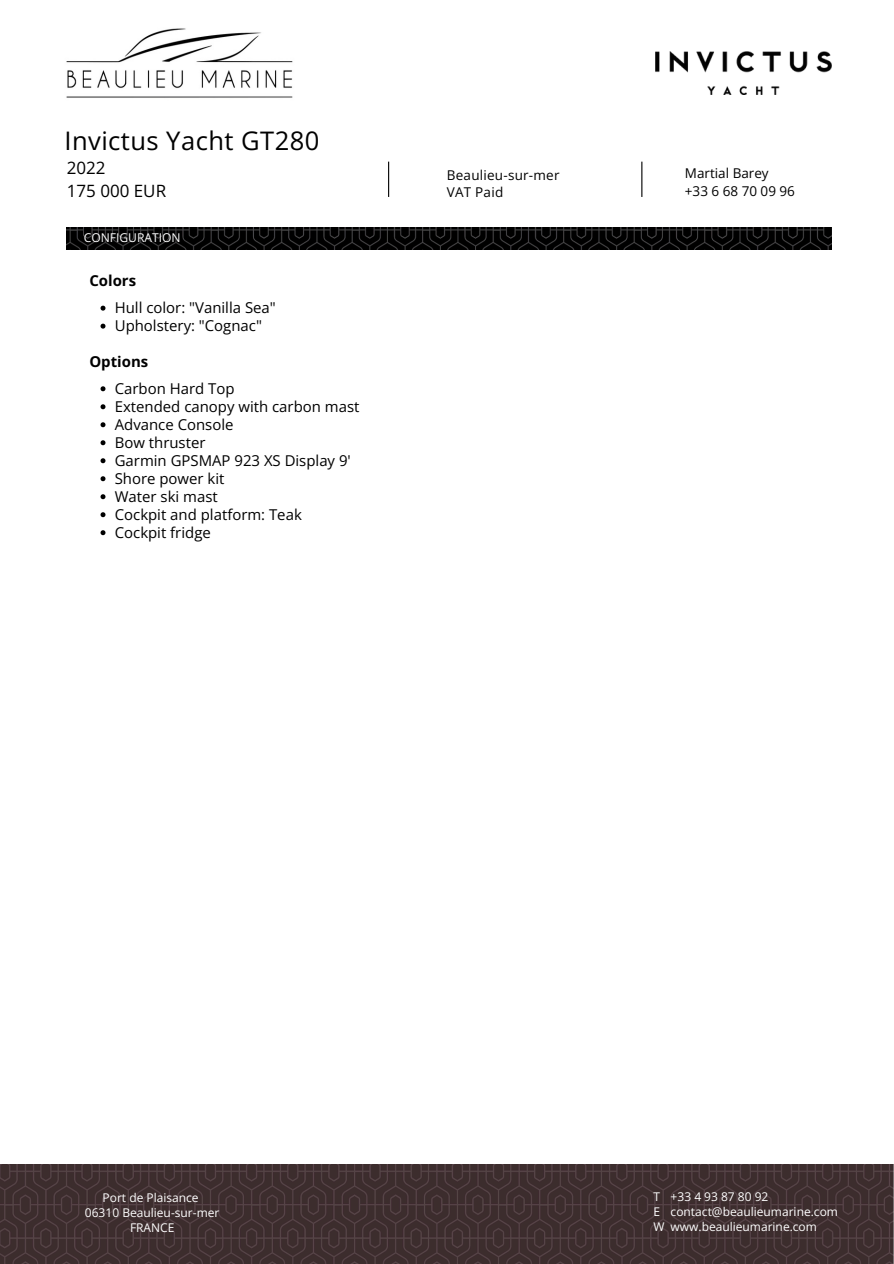
<style>
.page{position:relative;width:894px;height:1264px;background:#fff}
.page>*{position:absolute;margin:0;border:0;box-sizing:border-box;transform-origin:0 0}
.t1{font:25.5px "Open Sans";letter-spacing:.015em;color:#000}
.t2{font:16.95px/22.5px "Open Sans";color:#000}
.t3{font:15px "Open Sans";color:#000}
.t4{font:700 15px "Open Sans";color:#000}
.t5{font:13.5px/16.8px "Open Sans";letter-spacing:.015em;color:#000}
.t6{font:12.15px "Open Sans";color:#fff}
.t7{font:12px/15px "Open Sans";color:#fff}
</style>
<div class="page">
<img style="left:0;top:1164px;width:893px;height:99px">
<img style="left:67px;top:228px;width:764px;height:21px">
<hr style="left:388px;top:162px;width:1px;height:35px;background:#000">
<hr style="left:641px;top:162px;width:1px;height:35px;background:#000">
<img style="left:66px;top:28px;width:227px;height:70px">
<img style="left:655px;top:52px;width:176px;height:43px">
<svg style="left:100px;top:306px;width:5px;height:4px"></svg>
<svg style="left:100px;top:323px;width:5px;height:5px"></svg>
<svg style="left:100px;top:386px;width:5px;height:5px"></svg>
<svg style="left:100px;top:404px;width:5px;height:5px"></svg>
<svg style="left:100px;top:422px;width:5px;height:5px"></svg>
<svg style="left:100px;top:440px;width:5px;height:5px"></svg>
<svg style="left:100px;top:458px;width:5px;height:5px"></svg>
<svg style="left:100px;top:476px;width:5px;height:5px"></svg>
<svg style="left:100px;top:494px;width:5px;height:5px"></svg>
<svg style="left:100px;top:512px;width:5px;height:5px"></svg>
<svg style="left:100px;top:530px;width:5px;height:5px"></svg>
<p class="t1" style="left:64px;top:123px;width:256px">Invictus Yacht GT280</p>
<h5 class="t2" style="left:67px;top:156px;width:101px">2022<br>175 000 EUR</h5>
<h1 class="t6" style="left:84px;top:229px;width:98px">CONFIGURATION</h1>
<p class="t4" style="left:89px;top:270px;width:48px">Colors</p>
<p class="t3" style="left:115px;top:297px;width:162px">Hull color: "Vanilla Sea"</p>
<p class="t3" style="left:115px;top:315px;width:149px">Upholstery: "Cognac"</p>
<p class="t4" style="left:89px;top:351px;width:60px">Options</p>
<p class="t3" style="left:115px;top:378px;width:121px">Carbon Hard Top</p>
<p class="t3" style="left:115px;top:396px;width:246px">Extended canopy with carbon mast</p>
<p class="t3" style="left:115px;top:413px;width:120px">Advance Console</p>
<p class="t3" style="left:115px;top:431px;width:92px">Bow thruster</p>
<p class="t3" style="left:115px;top:449px;width:237px">Garmin GPSMAP 923 XS Display 9'</p>
<p class="t3" style="left:115px;top:467px;width:111px">Shore power kit</p>
<p class="t3" style="left:115px;top:485px;width:104px">Water ski mast</p>
<p class="t3" style="left:115px;top:503px;width:188px">Cockpit and platform: Teak</p>
<p class="t3" style="left:115px;top:521px;width:97px">Cockpit fridge</p>
<p class="t5" style="left:446px;top:167px;width:114px">Beaulieu-sur-mer<br>VAT Paid</p>
<h3 class="t5" style="left:684px;top:164px;width:111px;line-height:18px">Martial Barey +33 6 68 70 09 96</h3>
<h2 class="t7" style="left:103px;top:1190px;width:98px">Port de Plaisance</h2>
<p class="t7" style="left:85px;top:1205px;width:136px">06310 Beaulieu-sur-mer</p>
<h4 class="t7" style="left:130px;top:1220px;width:46px">FRANCE</h4>
<p class="t7" style="left:670px;top:1189px;width:99px">+33 4 93 87 80 92</p>
<h4 class="t7" style="left:670px;top:1204px;width:169px">contact@beaulieumarine.com</h4>
<p class="t7" style="left:670px;top:1219px;width:148px">www.beaulieumarine.com</p>
<h5 class="t7" style="left:653px;top:1189px;width:8px">T<br>E</h5>
<h3 class="t7" style="left:653px;top:1219px;width:13px">W</h3>
</div>
